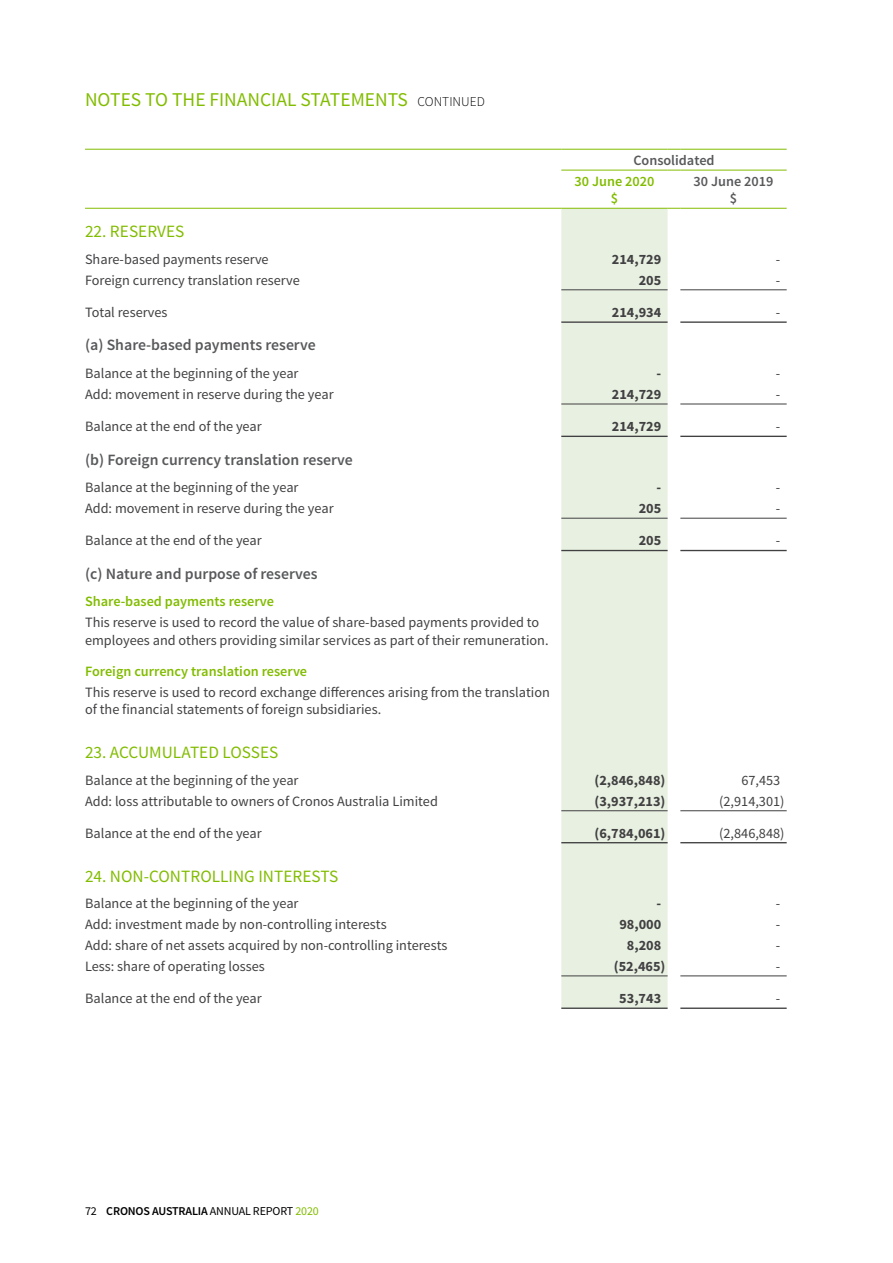
<style>
.page{position:relative;width:893px;height:1263px;background:#fff}
.page>*{position:absolute;margin:0;border:0;box-sizing:border-box;transform-origin:0 0}
.t1{font:19.5px "Source Sans Pro";color:#82bc00}
.t2{font:17.25px "Source Sans Pro";color:#82bc00}
.t3{font:600 15.75px "Source Sans Pro";color:#58595b}
.t4{font:14.25px/17.2px "Source Sans Pro";color:#414042}
.t5{font:700 14.25px "Source Sans Pro";color:#414042}
.t6{font:600 14.25px/17.2px "Source Sans Pro";color:#82bc00;text-align:center}
.t7{font:600 14.25px/17.2px "Source Sans Pro";color:#58595b;text-align:center}
.t8{font:300 13.5px "Source Sans Pro";color:#000}
.t9{font:600 12px "Source Sans Pro";letter-spacing:-.015em;color:#000}
.s1{font-weight:400}
.s2{font-weight:400;color:#82bc00}
</style>
<div class="page">
<div style="left:561px;top:209px;width:107px;height:798px;background:#e8f1e1"></div>
<hr style="left:85px;top:149px;width:476px;height:1px;background:#82bc00">
<hr style="left:561px;top:149px;width:107px;height:1px;background:#82bc00">
<svg style="left:668px;top:149px;width:12px;height:1px"></svg>
<hr style="left:680px;top:149px;width:107px;height:1px;background:#82bc00">
<svg style="left:668px;top:170px;width:12px;height:1px"></svg>
<hr style="left:680px;top:170px;width:107px;height:1px;background:#82bc00">
<hr style="left:85px;top:208px;width:476px;height:1px;background:#82bc00">
<svg style="left:668px;top:208px;width:12px;height:1px"></svg>
<hr style="left:680px;top:208px;width:107px;height:1px;background:#82bc00">
<hr style="left:561px;top:170px;width:107px;height:1px;background:#82bc00">
<hr style="left:561px;top:208px;width:107px;height:1px;background:#82bc00">
<hr style="left:561px;top:289px;width:107px;height:1px;background:#414042">
<hr style="left:680px;top:289px;width:107px;height:1px;background:#414042">
<hr style="left:561px;top:404px;width:107px;height:1px;background:#414042">
<hr style="left:680px;top:404px;width:107px;height:1px;background:#414042">
<hr style="left:561px;top:518px;width:107px;height:1px;background:#414042">
<hr style="left:680px;top:518px;width:107px;height:1px;background:#414042">
<hr style="left:561px;top:810px;width:107px;height:1px;background:#414042">
<hr style="left:680px;top:810px;width:107px;height:1px;background:#414042">
<hr style="left:561px;top:975px;width:107px;height:1px;background:#414042">
<hr style="left:680px;top:975px;width:107px;height:1px;background:#414042">
<hr style="left:561px;top:321px;width:107px;height:2px;background:#414042">
<hr style="left:680px;top:321px;width:107px;height:2px;background:#414042">
<hr style="left:561px;top:436px;width:107px;height:1px;background:#414042">
<hr style="left:680px;top:436px;width:107px;height:1px;background:#414042">
<hr style="left:561px;top:550px;width:107px;height:1px;background:#414042">
<hr style="left:680px;top:550px;width:107px;height:1px;background:#414042">
<hr style="left:561px;top:842px;width:107px;height:1px;background:#414042">
<hr style="left:680px;top:842px;width:107px;height:1px;background:#414042">
<hr style="left:561px;top:1007px;width:107px;height:2px;background:#414042">
<hr style="left:680px;top:1007px;width:107px;height:2px;background:#414042">
<h1 class="t1" style="left:85px;top:88px;width:25px">Notes</h1>
<h1 class="t1" style="left:145px;top:88px;width:39px">to the</h1>
<h1 class="t1" style="left:210px;top:88px;width:21px">Financial</h1>
<h1 class="t1" style="left:300px;top:88px;width:21px">Statements</h1>
<p class="t8" style="left:418px;top:94px;width:69px">CONTINUED</p>
<p class="t7" style="left:633px;top:152px;width:83px">Consolidated</p>
<p class="t6" style="left:574px;top:173px;width:81px">30 June 2020 $</p>
<p class="t7" style="left:694px;top:173px;width:81px">30 June 2019 $</p>
<p class="t2" style="left:85px;top:221px;width:101px">22. RESERVES</p>
<p class="t4" style="left:85px;top:251px;width:185px">Share-based payments reserve</p>
<p class="t5" style="left:612px;top:250px;width:51px">214,729</p>
<p class="t4" style="left:776px;top:251px;width:6px">-</p>
<p class="t4" style="left:85px;top:272px;width:216px">Foreign currency translation reserve</p>
<p class="t5" style="left:639px;top:271px;width:24px">205</p>
<p class="t4" style="left:776px;top:272px;width:6px">-</p>
<p class="t4" style="left:85px;top:304px;width:84px">Total reserves</p>
<p class="t5" style="left:612px;top:303px;width:51px">214,934</p>
<p class="t4" style="left:776px;top:304px;width:6px">-</p>
<p class="t3" style="left:85px;top:335px;width:232px">(a) Share-based payments reserve</p>
<p class="t4" style="left:85px;top:365px;width:215px">Balance at the beginning of the year</p>
<p class="t5" style="left:656px;top:364px;width:6px">-</p>
<p class="t4" style="left:776px;top:365px;width:6px">-</p>
<p class="t4" style="left:85px;top:386px;width:250px">Add: movement in reserve during the year</p>
<p class="t5" style="left:612px;top:385px;width:51px">214,729</p>
<p class="t4" style="left:776px;top:386px;width:6px">-</p>
<p class="t4" style="left:85px;top:418px;width:178px">Balance at the end of the year</p>
<p class="t5" style="left:612px;top:417px;width:51px">214,729</p>
<p class="t4" style="left:776px;top:418px;width:6px">-</p>
<p class="t3" style="left:85px;top:449px;width:269px">(b) Foreign currency translation reserve</p>
<p class="t4" style="left:85px;top:479px;width:215px">Balance at the beginning of the year</p>
<p class="t5" style="left:656px;top:478px;width:6px">-</p>
<p class="t4" style="left:776px;top:479px;width:6px">-</p>
<p class="t4" style="left:85px;top:500px;width:250px">Add: movement in reserve during the year</p>
<p class="t5" style="left:639px;top:499px;width:24px">205</p>
<p class="t4" style="left:776px;top:500px;width:6px">-</p>
<p class="t4" style="left:85px;top:532px;width:178px">Balance at the end of the year</p>
<p class="t5" style="left:639px;top:531px;width:24px">205</p>
<p class="t4" style="left:776px;top:532px;width:6px">-</p>
<p class="t3" style="left:85px;top:564px;width:234px">(c) Nature and purpose of reserves</p>
<p class="t6" style="left:85px;top:593px;width:191px">Share-based payments reserve</p>
<p class="t4" style="left:85px;top:614px;width:465px">This reserve is used to record the value of share-based payments provided to employees and others providing similar services as part of their remuneration.</p>
<p class="t6" style="left:85px;top:663px;width:224px">Foreign currency translation reserve</p>
<p class="t4" style="left:85px;top:684px;width:466px">This reserve is used to record exchange differences arising from the translation of the financial statements of foreign subsidiaries.</p>
<p class="t2" style="left:85px;top:742px;width:195px">23. ACCUMULATED LOSSES</p>
<p class="t4" style="left:85px;top:772px;width:215px">Balance at the beginning of the year</p>
<p class="t5" style="left:594px;top:771px;width:73px">(2,846,848)</p>
<p class="t4" style="left:741px;top:772px;width:40px">67,453</p>
<p class="t4" style="left:85px;top:792px;width:354px">Add: loss attributable to owners of Cronos Australia Limited</p>
<p class="t5" style="left:594px;top:792px;width:73px">(3,937,213)</p>
<p class="t4" style="left:719px;top:792px;width:67px">(2,914,301)</p>
<p class="t4" style="left:85px;top:824px;width:178px">Balance at the end of the year</p>
<p class="t5" style="left:594px;top:824px;width:73px">(6,784,061)</p>
<p class="t4" style="left:719px;top:824px;width:67px">(2,846,848)</p>
<p class="t2" style="left:85px;top:865px;width:255px">24. NON-CONTROLLING INTERESTS</p>
<p class="t4" style="left:85px;top:895px;width:215px">Balance at the beginning of the year</p>
<p class="t5" style="left:656px;top:894px;width:6px">-</p>
<p class="t4" style="left:776px;top:895px;width:6px">-</p>
<p class="t4" style="left:85px;top:916px;width:303px">Add: investment made by non-controlling interests</p>
<p class="t5" style="left:619px;top:915px;width:43px">98,000</p>
<p class="t4" style="left:776px;top:916px;width:6px">-</p>
<p class="t4" style="left:85px;top:937px;width:364px">Add: share of net assets acquired by non-controlling interests</p>
<p class="t5" style="left:627px;top:936px;width:36px">8,208</p>
<p class="t4" style="left:776px;top:937px;width:6px">-</p>
<p class="t4" style="left:85px;top:958px;width:181px">Less: share of operating losses</p>
<p class="t5" style="left:614px;top:957px;width:53px">(52,465)</p>
<p class="t4" style="left:776px;top:958px;width:6px">-</p>
<p class="t4" style="left:85px;top:990px;width:178px">Balance at the end of the year</p>
<p class="t5" style="left:619px;top:989px;width:43px">53,743</p>
<p class="t4" style="left:776px;top:990px;width:6px">-</p>
<p class="t9" style="left:85px;top:1203px;width:235px"><span class="s1">72</span> CRONOS AUSTRALIA <span class="s1">ANNUAL REPORT</span> <span class="s2">2020</span></p>
</div>
